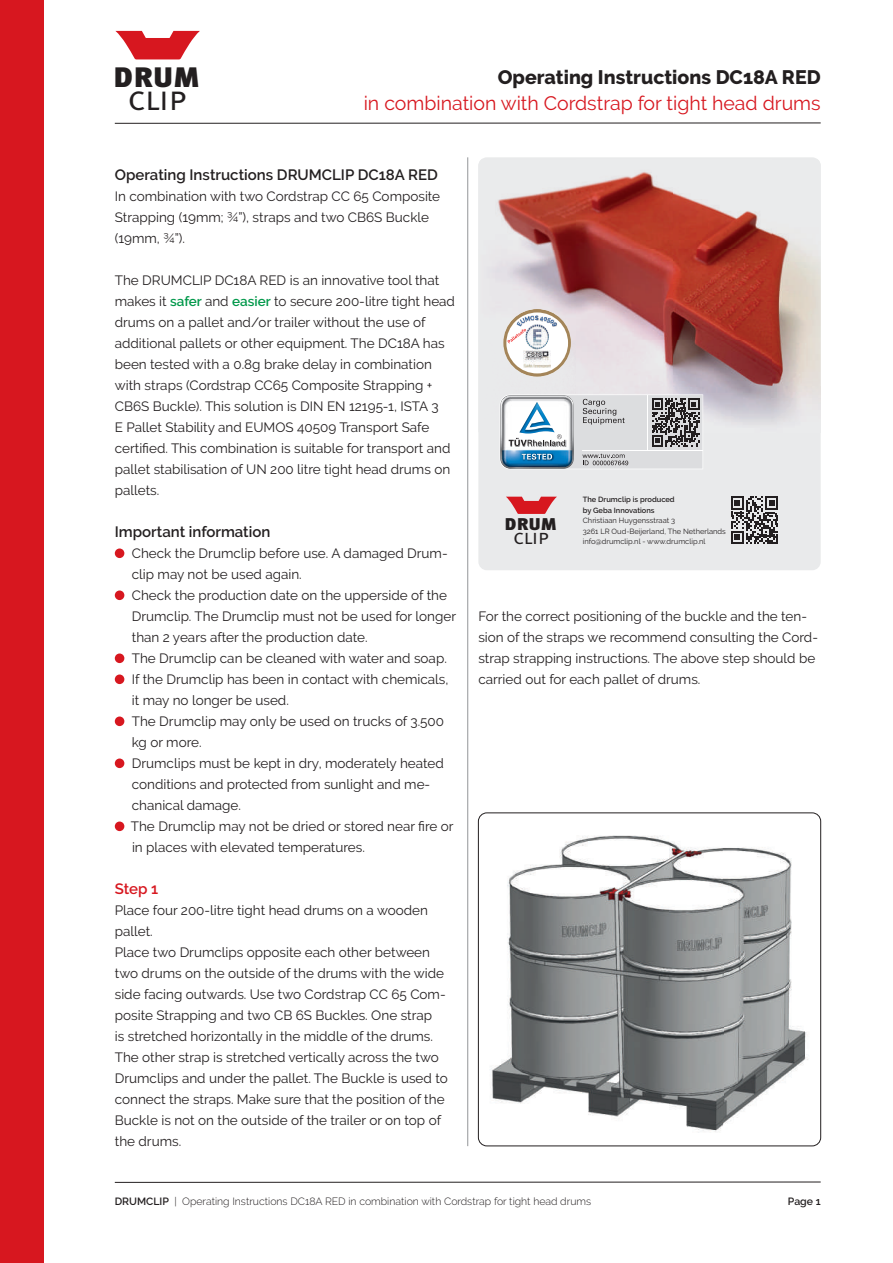
<style>
.page{position:relative;width:893px;height:1263px;background:#fff}
.page>*{position:absolute;margin:0;border:0;box-sizing:border-box;transform-origin:0 0}
.t1{font:34.5px "Meta Black Caps";color:#231f20}
.t2{font:34.5px "Meta Normal Caps";color:#231f20}
.t3{font:20.85px "Meta Black Caps";color:#231f20}
.t4{font:20.85px "Meta Normal Caps";color:#231f20}
.t5{font:19.5px "Raleway";color:#d7171f}
.t6{font:800 19.5px "Raleway";color:#231f20}
.t7{font:600 15px "Raleway";color:#231f20}
.t8{font:600 15px "Raleway";color:#d7171f}
.t9{font:13.5px/21px "Raleway";color:#231f20}
.t10{font:300 10.5px "Raleway";color:#231f20}
.t11{font:600 10.5px "Raleway";color:#231f20}
.t12{font:7.5px/10.5px "Raleway";color:#231f20}
.t13{font:600 7.5px/10.5px "Raleway";color:#231f20}
.s1{font-weight:600;color:#00984a}
.s2{font-weight:600}
</style>
<div class="page">
<hr style="left:115px;top:1182px;width:706px;height:1px;background:#231f20">
<hr style="left:115px;top:123px;width:706px;height:1px;background:#231f20">
<div style="left:0;top:0;width:44px;height:1263px;background:#d7171f"></div>
<svg style="left:115px;top:31px;width:85px;height:28px"></svg>
<hr style="left:467px;top:157px;width:1px;height:989px;background:#939598">
<div style="left:115px;top:548px;width:9px;height:10px;background:#d7171f;border-radius:50%"></div>
<div style="left:115px;top:590px;width:9px;height:10px;background:#d7171f;border-radius:50%"></div>
<div style="left:115px;top:653px;width:9px;height:10px;background:#d7171f;border-radius:50%"></div>
<div style="left:115px;top:674px;width:9px;height:10px;background:#d7171f;border-radius:50%"></div>
<div style="left:115px;top:716px;width:9px;height:10px;background:#d7171f;border-radius:50%"></div>
<div style="left:115px;top:758px;width:9px;height:10px;background:#d7171f;border-radius:50%"></div>
<div style="left:115px;top:821px;width:9px;height:10px;background:#d7171f;border-radius:50%"></div>
<img style="left:478px;top:813px;width:342px;height:333px">
<div style="left:478px;top:813px;width:343px;height:333px;border:1px solid #231f20;border-radius:9px"></div>
<div style="left:478px;top:157px;width:343px;height:413px;background:#e9eaeb;border-radius:9px"></div>
<img style="left:478px;top:159px;width:343px;height:264px">
<svg style="left:499px;top:394px;width:204px;height:75px"></svg>
<svg style="left:506px;top:497px;width:51px;height:17px"></svg>
<svg style="left:731px;top:496px;width:47px;height:48px"></svg>
<svg style="left:503px;top:309px;width:68px;height:68px"></svg>
<h1 class="t1" style="left:113px;top:54px;width:89px">drum</h1>
<h1 class="t2" style="left:128px;top:78px;width:60px">clip</h1>
<h3 class="t6" style="left:498px;top:66px;width:324px">Operating Instructions DC18A RED</h3>
<h3 class="t5" style="left:364px;top:92px;width:458px">in combination with Cordstrap for tight head drums</h3>
<p class="t7" style="left:115px;top:166px;width:325px">Operating Instructions DRUMCLIP DC18A RED</p>
<p class="t9" style="left:115px;top:186px;width:327px">In combination with two Cordstrap CC 65 Composite<br>Strapping (19mm; ¾”), straps and two CB6S Buckle (19mm, ¾”).</p>
<p class="t9" style="left:115px;top:270px;width:342px">The DRUMCLIP DC18A RED is an innovative tool that makes it <span class="s1">safer</span> and <span class="s1">easier</span> to secure 200-litre tight head drums on a pallet and/or trailer without the use of additional pallets or other equipment. The DC18A has been tested with a 0.8g brake delay in combination with straps (Cordstrap CC65 Composite Strapping + CB6S Buckle). This solution is DIN EN 12195-1, ISTA 3<br>E Pallet Stability and EUMOS 40509 Transport Safe certified. This combination is suitable for transport and pallet stabilisation of UN 200 litre tight head drums on pallets.</p>
<p class="t7" style="left:115px;top:523px;width:157px">Important information</p>
<p class="t9" style="left:131px;top:543px;width:327px">Check the Drumclip before use. A damaged Drum&shy;clip may not be used again.<br>Check the production date on the upperside of the Drumclip. The Drumclip must not be used for longer than 2 years after the production date.<br>The Drumclip can be cleaned with water and soap.<br>If the Drumclip has been in contact with chemicals, it may no longer be used.<br>The Drumclip may only be used on trucks of 3.500 kg or more.<br>Drumclips must be kept in dry, moderately heated conditions and protected from sunlight and me&shy;chanical damage.<br>The Drumclip may not be dried or stored near fire or in places with elevated temperatures.</p>
<p class="t8" style="left:115px;top:880px;width:45px">Step 1</p>
<p class="t9" style="left:115px;top:900px;width:334px">Place four 200-litre tight head drums on a wooden pallet.<br>Place two Drumclips opposite each other between two drums on the outside of the drums with the wide side facing outwards. Use two Cordstrap CC 65 Com&shy;posite Strapping and two CB 6S Buckles. One strap<br>is stretched horizontally in the middle of the drums.<br>The other strap is stretched vertically across the two Drumclips and under the pallet. The Buckle is used to connect the straps. Make sure that the position of the Buckle is not on the outside of the trailer or on top of the drums.</p>
<h2 class="t3" style="left:505px;top:511px;width:54px">drum</h2>
<h2 class="t4" style="left:513px;top:525px;width:37px">clip</h2>
<p class="t13" style="left:583px;top:494px;width:93px">The Drumclip is produced by Geba Innovations</p>
<p class="t12" style="left:583px;top:515px;width:145px">Christiaan Huygensstraat 3<br>3261 LR Oud-Beijerland, The Netherlands info@drumclip.nl - www.drumclip.nl</p>
<p class="t9" style="left:478px;top:606px;width:341px">For the correct positioning of the buckle and the ten&shy;sion of the straps we recommend consulting the Cord&shy;strap strapping instructions. The above step should be carried out for each pallet of drums.</p>
<p class="t10" style="left:115px;top:1195px;width:478px"><span class="s2">DRUMCLIP</span> | Operating Instructions DC18A RED in combination with Cordstrap for tight head drums</p>
<p class="t11" style="left:788px;top:1195px;width:34px">Page 1</p>
</div>
